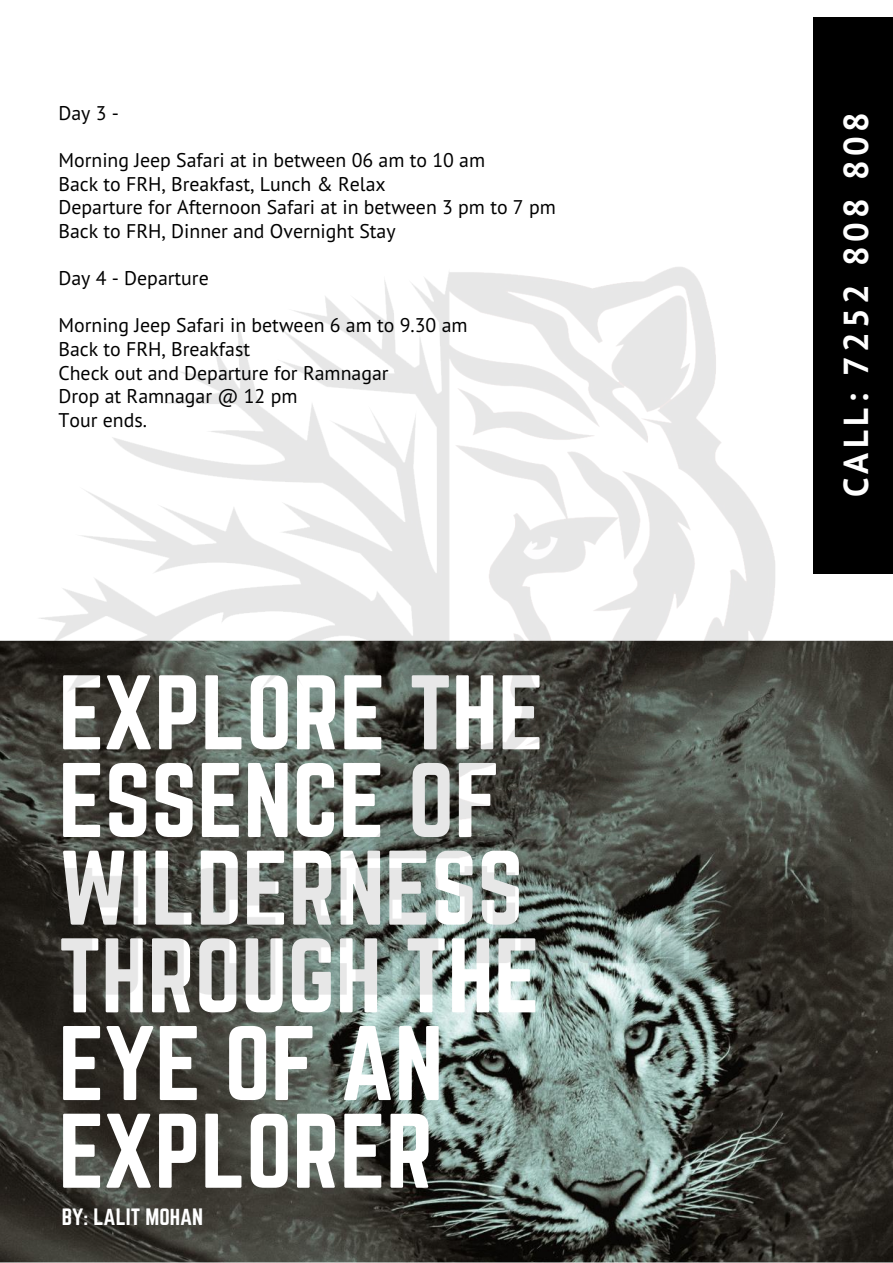
<style>
.page{position:relative;width:893px;height:1263px;background:#fff}
.page>*{position:absolute;margin:0;border:0;box-sizing:border-box;transform-origin:0 0}
.t1{font:92.55px/87.8px "Norwester";color:#fff}
.t2{font:700 34.65px "PT Sans";letter-spacing:.13em;color:#fff}
.t3{font:20.7px "Norwester";color:#fff}
.t4{font:19.8px/23.5px "PT Sans";color:#000}
</style>
<div class="page">
<img style="left:0;top:641px;width:892px;height:621px">
<div style="left:813px;top:17px;width:79px;height:556px;background:#000"></div>
<img style="left:22px;top:267px;width:848px;height:741px">
<p class="t4" style="left:58px;top:101px;width:62px">Day3-</p>
<p class="t4" style="left:58px;top:148px;width:499px">Morning Jeep Safari at in between 06 am to 10 am<br>Back to FRH, Breakfast, Lunch &amp; Relax<br>Departure for Afternoon Safari at in between 3 pm to 7 pm Back to FRH, Dinner and Overnight Stay</p>
<p class="t4" style="left:58px;top:266px;width:152px">Day 4 - Departure</p>
<p class="t4" style="left:58px;top:313px;width:410px">Morning Jeep Safari in between 6 am to 9.30 am<br>Back to FRH, Breakfast<br>Check out and Departure for Ramnagar<br>Drop at Ramnagar @ 12 pm<br>Tour ends.</p>
<h1 class="t1" style="left:58px;top:673px;width:487px">EXPLORE THE<br>ESSENCE OF<br>WILDERNESS<br>THROUGH THE<br>EYE OF AN<br>EXPLORER</h1>
<p class="t3" style="left:62px;top:1207px;width:143px">BY: LALIT MOHAN</p>
<h2 class="t2" style="left:832px;top:497px;width:387px;rotate:-90deg">CALL: 7252 808 808</h2>
</div>
